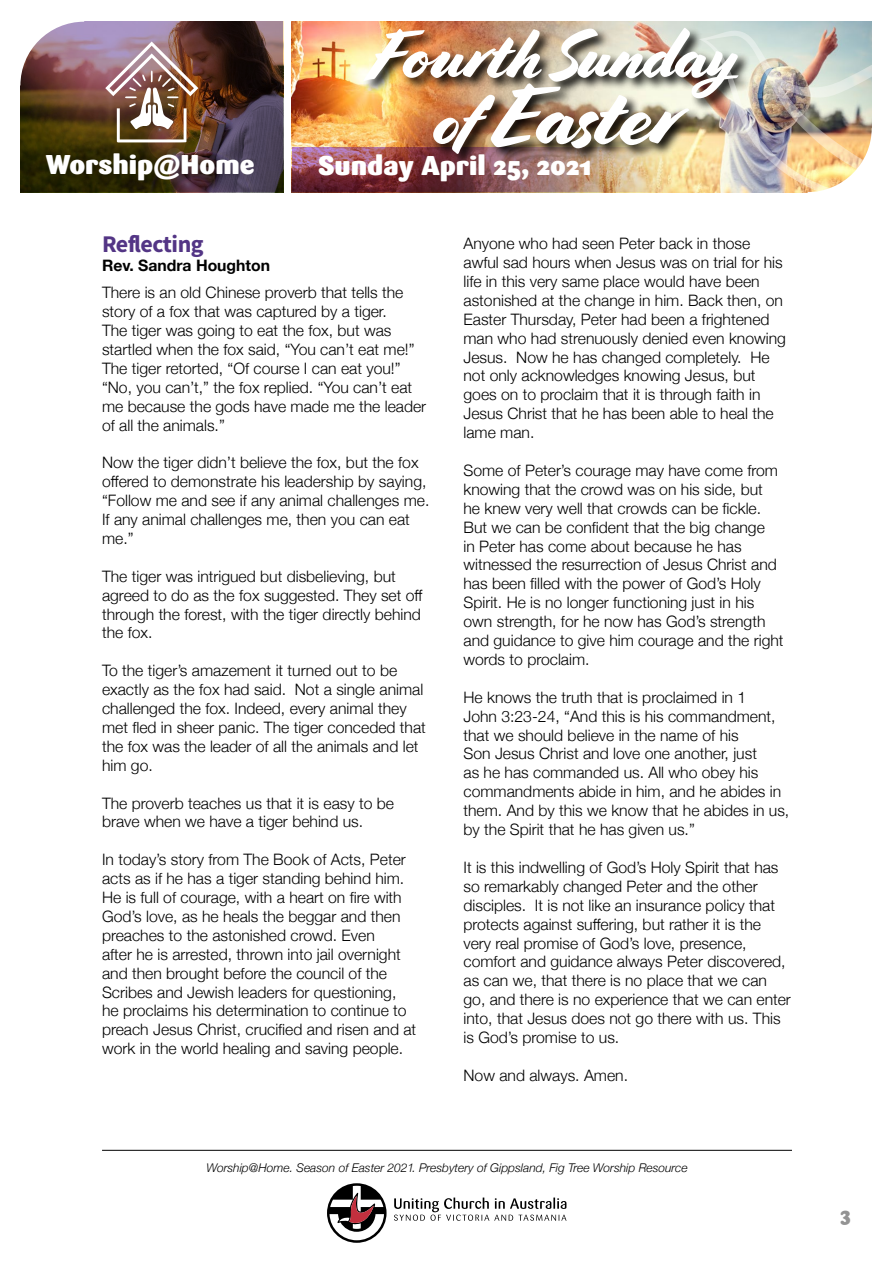
<style>
.page{position:relative;width:893px;height:1263px;background:#fff}
.page>*{position:absolute;margin:0;border:0;box-sizing:border-box;transform-origin:0 0}
.t1{font:84px "Cortado";color:#fff}
.t2{font:69px "Cortado";color:#fff}
.t3{font:900 27px "Sari";color:#fff}
.t4{font:24px "Source Sans Variable";letter-spacing:-.02em;color:#533585}
.t5{font:900 19.5px "Sari";color:#939393}
.t6{font:300 15.75px/18.9px "Helvetica Neue";color:#000}
.t7{font:700 15.75px "Helvetica Neue";color:#000}
.t8{font:italic 300 12px "Helvetica Neue";color:#000}
.s1{font-size:69px}
</style>
<div class="page">
<svg style="left:394px;top:1197px;width:172px;height:24px"></svg>
<svg style="left:327px;top:1183px;width:60px;height:60px"></svg>
<hr style="left:102px;top:1150px;width:690px;height:1px;background:#000">
<img style="left:292px;top:22px;width:407px;height:170px">
<img style="left:20px;top:22px;width:263px;height:170px">
<img style="left:105px;top:42px;width:93px;height:100px">
<img style="left:292px;top:148px;width:394px;height:44px">
<svg style="left:20px;top:21px;width:64px;height:64px"></svg>
<div style="left:362px;top:26px;width:390px;height:141px;background:#000;opacity:.91"></div>
<img style="left:699px;top:22px;width:173px;height:171px">
<h3 class="t3" style="left:46px;top:148px;width:210px">Worship@Home</h3>
<h2 class="t2" style="left:370px;top:15px;width:371px">Fourth Sunday</h2>
<h1 class="t1" style="left:432px;top:67px;width:246px"><span class="s1">of</span> Easter</h1>
<h3 class="t3" style="left:318px;top:148px;width:275px">Sunday April 25, 2021</h3>
<h3 class="t4" style="left:102px;top:229px;width:103px">Reflecting</h3>
<p class="t7" style="left:102px;top:253px;width:170px">Rev. Sandra Houghton</p>
<p class="t6" style="left:102px;top:282px;width:326px">There is an old Chinese proverb that tells the story of a fox that was captured by a tiger.<br>The tiger was going to eat the fox, but was startled when the fox said, “You can’t eat me!” The tiger retorted, “Of course I can eat you!” “No, you can’t,” the fox replied. “You can’t eat me because the gods have made me the leader of all the animals.”</p>
<p class="t6" style="left:102px;top:452px;width:329px">Now the tiger didn’t believe the fox, but the fox offered to demonstrate his leadership by saying, “Follow me and see if any animal challenges me.<br>If any animal challenges me, then you can eat me.”</p>
<p class="t6" style="left:102px;top:565px;width:322px">The tiger was intrigued but disbelieving, but agreed to do as the fox suggested. They set off through the forest, with the tiger directly behind the fox.</p>
<p class="t6" style="left:102px;top:660px;width:325px">To the tiger’s amazement it turned out to be exactly as the fox had said. Not a single animal challenged the fox. Indeed, every animal they met fled in sheer panic. The tiger conceded that the fox was the leader of all the animals and let him go.</p>
<p class="t6" style="left:102px;top:792px;width:294px">The proverb teaches us that it is easy to be brave when we have a tiger behind us.</p>
<p class="t6" style="left:102px;top:849px;width:316px">In today’s story from The Book of Acts, Peter acts as if he has a tiger standing behind him.<br>He is full of courage, with a heart on fire with God’s love, as he heals the beggar and then preaches to the astonished crowd. Even<br>after he is arrested, thrown into jail overnight and then brought before the council of the Scribes and Jewish leaders for questioning, he proclaims his determination to continue to preach Jesus Christ, crucified and risen and at work in the world healing and saving people.</p>
<p class="t6" style="left:463px;top:233px;width:324px">Anyone who had seen Peter back in those awful sad hours when Jesus was on trial for his life in this very same place would have been astonished at the change in him. Back then, on Easter Thursday, Peter had been a frightened man who had strenuously denied even knowing Jesus. Now he has changed completely. He not only acknowledges knowing Jesus, but goes on to proclaim that it is through faith in Jesus Christ that he has been able to heal the lame man.</p>
<p class="t6" style="left:463px;top:460px;width:322px">Some of Peter’s courage may have come from knowing that the crowd was on his side, but<br>he knew very well that crowds can be fickle.<br>But we can be confident that the big change<br>in Peter has come about because he has witnessed the resurrection of Jesus Christ and has been filled with the power of God’s Holy Spirit. He is no longer functioning just in his own strength, for he now has God’s strength and guidance to give him courage and the right words to proclaim.</p>
<p class="t6" style="left:463px;top:686px;width:327px">He knows the truth that is proclaimed in 1<br>John 3:23-24, “And this is his commandment, that we should believe in the name of his<br>Son Jesus Christ and love one another, just<br>as he has commanded us. All who obey his commandments abide in him, and he abides in them. And by this we know that he abides in us, by the Spirit that he has given us.”</p>
<p class="t6" style="left:463px;top:857px;width:329px">It is this indwelling of God’s Holy Spirit that has so remarkably changed Peter and the other disciples. It is not like an insurance policy that protects against suffering, but rather it is the very real promise of God’s love, presence, comfort and guidance always Peter discovered, as can we, that there is no place that we can go, and there is no experience that we can enter into, that Jesus does not go there with us. This is God’s promise to us.</p>
<p class="t6" style="left:463px;top:1064px;width:166px">Now and always. Amen.</p>
<p class="t8" style="left:206px;top:1158px;width:483px">Worship@Home. Season of Easter 2021. Presbytery of Gippsland, Fig Tree Worship Resource</p>
<p class="t5" style="left:840px;top:1202px;width:12px">3</p>
</div>
